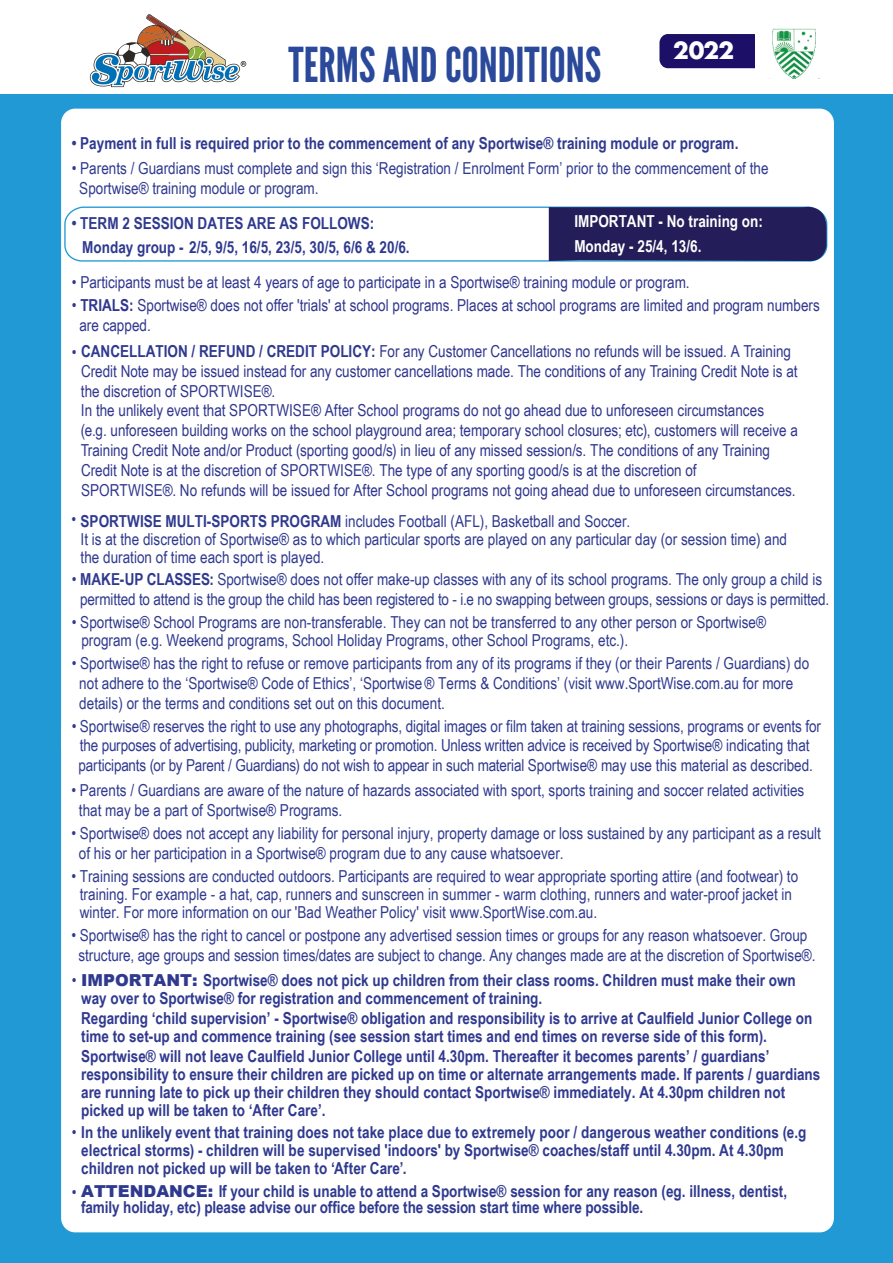
<style>
.page{position:relative;width:893px;height:1263px;background:#fff}
.page>*{position:absolute;margin:0;border:0;box-sizing:border-box;transform-origin:0 0}
.t1{font:48px "League Gothic";color:#2b499b}
.t2{font:700 23.1px "Futura";color:#fff}
.t3{font:16.5px/19.8px "Arial Narrow";color:#2f3a8f}
.t4{font:16.5px/19.8px "Arial Narrow";color:#30368e}
.t5{font:700 16.5px/18px "Arial Narrow";color:#2f3a8f}
.t6{font:700 16.5px/18px "Arial Narrow";color:#30398f}
.t7{font:700 16.5px/24.5px "Arial Narrow";color:#fff}
.s1{font-weight:700}
.s2{color:#2f3a8f}
.s3{font-weight:700;color:#2f3a8f}
.s4{font-weight:400}
.s5{font-family:"Arial";font-weight:900}
</style>
<div class="page">
<div style="left:0;top:95px;width:893px;height:1168px;background:#2099d5"></div>
<div style="left:61px;top:717px;width:773px;height:515px;background:#fff;border-radius:14px"></div>
<div style="left:61px;top:109px;width:773px;height:653px;background:#fff;border-radius:14px"></div>
<div style="left:659px;top:34px;width:151px;height:34px;background:#1c0f67;border-radius:9px"></div>
<div style="left:755px;top:16px;width:81px;height:61px;background:#fff"></div>
<svg style="left:90px;top:14px;width:156px;height:73px"></svg>
<img style="left:769px;top:28px;width:51px;height:51px">
<div style="left:64px;top:207px;width:763px;height:55px;border:1px solid #2199d5;border-radius:17px"></div>
<div style="left:549px;top:206px;width:277px;height:55px;background:#231e59"></div>
<h1 class="t1" style="left:289px;top:37px;width:314px">TERMS AND CONDITIONS</h1>
<h2 class="t2" style="left:673px;top:34px;width:62px">2022</h2>
<p class="t5" style="left:72px;top:133px;width:668px">• Payment in full is required prior to the commencement of any Sportwise® training module or program.</p>
<p class="t3" style="left:79px;top:158px;width:691px;text-indent:-8px">• Parents / Guardians must complete and sign this ‘Registration / Enrolment Form’ prior to the commencement of the<br>Sportwise® training module or program.</p>
<p class="t5" style="left:82px;top:210px;width:329px;line-height:23.9px;text-indent:-10px">• TERM 2 SESSION DATES ARE AS FOLLOWS:<br>Monday group - 2/5, 9/5, 16/5, 23/5, 30/5, 6/6 &amp; 20/6.</p>
<p class="t4" style="left:72px;top:272px;width:619px">• Participants must be at least 4 years of age to participate in a Sportwise® training module or program.</p>
<p class="t4" style="left:79px;top:295px;width:742px;text-indent:-8px">• <span class="s1">TRIALS:</span> Sportwise® does not offer 'trials' at school programs. Places at school programs are limited and program numbers are capped.</p>
<p class="t4" style="left:72px;top:341px;width:721px"><span class="s2">•</span> <span class="s3">CANCELLATION / REFUND / CREDIT POLICY:</span> For any Customer Cancellations no refunds will be issued. A Training</p>
<p class="t7" style="left:574px;top:208px;width:190px">IMPORTANT - No training on:<br>Monday - 25/4, 13/6.</p>
<p class="t4" style="left:81px;top:361px;width:719px">Credit Note may be issued instead for any customer cancellations made. The conditions of any Training Credit Note is at the discretion of SPORTWISE®.<br>In the unlikely event that SPORTWISE® After School programs do not go ahead due to unforeseen circumstances<br>(e.g. unforeseen building works on the school playground area; temporary school closures; etc), customers will receive a Training Credit Note and/or Product (sporting good/s) in lieu of any missed session/s. The conditions of any Training Credit Note is at the discretion of SPORTWISE®. The type of any sporting good/s is at the discretion of<br>SPORTWISE®. No refunds will be issued for After School programs not going ahead due to unforeseen circumstances.</p>
<p class="t3" style="left:81px;top:511px;width:708px;line-height:18px;text-indent:-9px">• <span class="s1">SPORTWISE MULTI-SPORTS PROGRAM</span> includes Football (AFL), Basketball and Soccer.<br>It is at the discretion of Sportwise® as to which particular sports are played on any particular day (or session time) and the duration of time each sport is played.</p>
<p class="t3" style="left:72px;top:569px;width:759px;text-align:center">• <span class="s1">MAKE-UP CLASSES:</span> Sportwise® does not offer make-up classes with any of its school programs. The only group a child is permitted to attend is the group the child has been registered to - i.e no swapping between groups, sessions or days is permitted.</p>
<p class="t3" style="left:81px;top:612px;width:686px;line-height:18px;text-indent:-10px">• Sportwise® School Programs are non-transferable. They can not be transferred to any other person or Sportwise® program (e.g. Weekend programs, School Holiday Programs, other School Programs, etc.).</p>
<p class="t3" style="left:79px;top:653px;width:731px;text-indent:-8px">• Sportwise® has the right to refuse or remove participants from any of its programs if they (or their Parents / Guardians) do not adhere to the ‘Sportwise® Code of Ethics’, ‘Sportwise® Terms &amp; Conditions’ (visit www.SportWise.com.au for more details) or the terms and conditions set out on this document.</p>
<p class="t3" style="left:72px;top:715px;width:751px;text-align:center">• Sportwise® reserves the right to use any photographs, digital images or film taken at training sessions, programs or events for the purposes of advertising, publicity, marketing or promotion. Unless written advice is received by Sportwise® indicating that participants (or by Parent / Guardians) do not wish to appear in such material Sportwise® may use this material as described.</p>
<p class="t3" style="left:79px;top:780px;width:727px;text-indent:-8px">• Parents / Guardians are aware of the nature of hazards associated with sport, sports training and soccer related activities that may be a part of Sportwise® Programs.</p>
<p class="t3" style="left:79px;top:822px;width:744px;text-indent:-8px">• Sportwise® does not accept any liability for personal injury, property damage or loss sustained by any participant as a result of his or her participation in a Sportwise® program due to any cause whatsoever.</p>
<p class="t3" style="left:80px;top:866px;width:720px;line-height:18px;text-indent:-8px">• Training sessions are conducted outdoors. Participants are required to wear appropriate sporting attire (and footwear) to training. For example - a hat, cap, runners and sunscreen in summer - warm clothing, runners and water-proof jacket in winter. For more information on our 'Bad Weather Policy' visit www.SportWise.com.au.</p>
<p class="t3" style="left:71px;top:924px;width:746px;text-align:center">• Sportwise® has the right to cancel or postpone any advertised session times or groups for any reason whatsoever. Group structure, age groups and session times/dates are subject to change. Any changes made are at the discretion of Sportwise®.</p>
<p class="t5" style="left:81px;top:970px;width:716px;text-indent:-10px"><span class="s4">•</span> <span class="s5">IMPORTANT:</span> Sportwise® does not pick up children from their class rooms. Children must make their own way over to Sportwise® for registration and commencement of training.</p>
<p class="t6" style="left:81px;top:1008px;width:733px">Regarding ‘child supervision’ - Sportwise® obligation and responsibility is to arrive at Caulfield Junior College on time to set-up and commence training (see session start times and end times on reverse side of this form).</p>
<p class="t6" style="left:81px;top:1046px;width:741px">Sportwise® will not leave Caulfield Junior College until 4.30pm. Thereafter it becomes parents’ / guardians’ responsibility to ensure their children are picked up on time or alternate arrangements made. If parents / guardians are running late to pick up their children they should contact Sportwise® immediately. At 4.30pm children not picked up will be taken to ‘After Care’.</p>
<p class="t5" style="left:81px;top:1141px;width:704px">electrical storms) - children will be supervised 'indoors' by Sportwise® coaches/staff until 4.30pm. At 4.30pm children not picked up will be taken to ‘After Care’.</p>
<p class="t5" style="left:72px;top:1123px;width:736px"><span class="s4">•</span> In the unlikely event that training does not take place due to extremely poor / dangerous weather conditions (e.g</p>
<p class="t5" style="left:81px;top:1182px;width:707px;line-height:16.5px;text-indent:-9px"><span class="s4">•</span> <span class="s5">ATTENDANCE:</span> If your child is unable to attend a Sportwise® session for any reason (eg. illness, dentist, family holiday, etc) please advise our office before the session start time where possible.</p>
</div>
